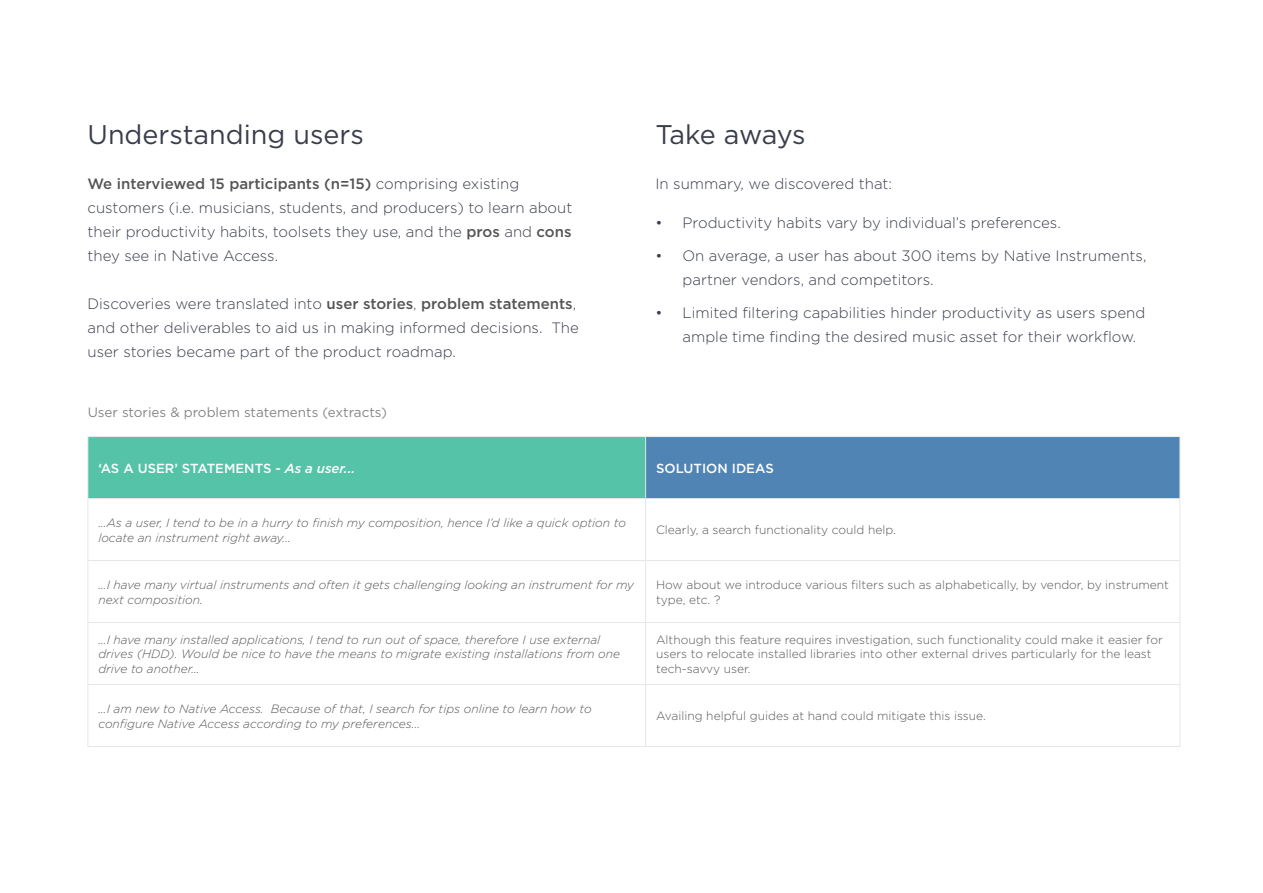
<style>
.page{position:relative;width:1263px;height:893px;background:#fff}
.page>*{position:absolute;margin:0;border:0;box-sizing:border-box;transform-origin:0 0}
.t1{font:27px "Gotham";color:#3a3e4b}
.t2{font:27px "Gotham";letter-spacing:-.02em;color:#3a3e4b}
.t3{font:300 15px/24px "Gotham";color:#3a3e4b}
.t4{font:13.5px "Gotham";color:#555}
.t5{font:500 13.2px "Gotham";color:#fff}
.t6{font:italic 300 12px/14.4px "Gotham";color:#231f20}
.t7{font:300 12px/14.4px "Gotham";color:#231f20}
.s1{font-weight:500;color:#555}
.s2{color:#555}
.s3{font-style:italic}
</style>
<div class="page">
<div style="left:88px;top:437px;width:558px;height:62px;background:#55c3a8"></div>
<div style="left:646px;top:437px;width:534px;height:62px;background:#4f84b5"></div>
<hr style="left:88px;top:436px;width:558px;height:1px;background:#dde0df">
<hr style="left:88px;top:437px;width:1px;height:61px;background:#dde0df">
<hr style="left:646px;top:436px;width:534px;height:1px;background:#dde0df">
<hr style="left:645px;top:437px;width:1px;height:61px;background:#dde0df">
<hr style="left:1179px;top:437px;width:1px;height:61px;background:#dde0df">
<hr style="left:88px;top:498px;width:558px;height:1px;background:#dde0df">
<hr style="left:88px;top:499px;width:1px;height:61px;background:#dde0df">
<hr style="left:646px;top:498px;width:534px;height:1px;background:#dde0df">
<hr style="left:645px;top:499px;width:1px;height:61px;background:#dde0df">
<hr style="left:1179px;top:499px;width:1px;height:61px;background:#dde0df">
<hr style="left:88px;top:560px;width:558px;height:1px;background:#dde0df">
<hr style="left:88px;top:561px;width:1px;height:61px;background:#dde0df">
<hr style="left:646px;top:560px;width:534px;height:1px;background:#dde0df">
<hr style="left:645px;top:561px;width:1px;height:61px;background:#dde0df">
<hr style="left:1179px;top:561px;width:1px;height:61px;background:#dde0df">
<hr style="left:88px;top:622px;width:558px;height:1px;background:#dde0df">
<hr style="left:88px;top:623px;width:1px;height:61px;background:#dde0df">
<hr style="left:646px;top:622px;width:534px;height:1px;background:#dde0df">
<hr style="left:645px;top:623px;width:1px;height:61px;background:#dde0df">
<hr style="left:1179px;top:623px;width:1px;height:61px;background:#dde0df">
<hr style="left:88px;top:684px;width:558px;height:1px;background:#dde0df">
<hr style="left:88px;top:685px;width:1px;height:61px;background:#dde0df">
<hr style="left:646px;top:684px;width:534px;height:1px;background:#dde0df">
<hr style="left:645px;top:685px;width:1px;height:61px;background:#dde0df">
<hr style="left:1179px;top:685px;width:1px;height:61px;background:#dde0df">
<hr style="left:88px;top:746px;width:558px;height:1px;background:#dde0df">
<hr style="left:646px;top:746px;width:534px;height:1px;background:#dde0df">
<h1 class="t1" style="left:88px;top:117px;width:278px">Understanding users</h1>
<p class="t3" style="left:88px;top:172px;width:486px"><span class="s1">We interviewed 15 participants (n=15)</span> comprising existing customers (i.e. musicians, students, and producers) to learn about their productivity habits, toolsets they use, and the <span class="s1">pros</span> and <span class="s1">cons </span>they see in Native Access.</p>
<p class="t3" style="left:88px;top:292px;width:493px">Discoveries were translated into <span class="s1">user stories</span><span class="s2">,</span> <span class="s1">problem statements</span>, and other deliverables to aid us in making informed decisions. The user stories became part of the product roadmap.</p>
<p class="t4" style="left:88px;top:404px;width:301px">User stories &amp; problem statements (extracts)</p>
<h1 class="t2" style="left:655px;top:117px;width:152px">Take aways</h1>
<p class="t3" style="left:655px;top:172px;width:238px">In summary, we discovered that:</p>
<p class="t3" style="left:655px;top:211px;width:407px">• Productivity habits vary by individual’s preferences.</p>
<p class="t3" style="left:682px;top:244px;width:465px;text-indent:-27px">• On average, a user has about 300 items by Native Instruments, partner vendors, and competitors.</p>
<p class="t3" style="left:682px;top:301px;width:464px;text-indent:-27px">• Limited filtering capabilities hinder productivity as users spend ample time finding the desired music asset for their workflow.</p>
<p class="t5" style="left:98px;top:459px;width:259px">‘AS A USER’ STATEMENTS - <span class="s3">As a user...</span></p>
<p class="t5" style="left:656px;top:459px;width:119px">SOLUTION IDEAS</p>
<p class="t6" style="left:98px;top:515px;width:529px">...As a user, I tend to be in a hurry to finish my composition, hence I’d like a quick option to locate an instrument right away...</p>
<p class="t7" style="left:656px;top:523px;width:241px">Clearly, a search functionality could help.</p>
<p class="t6" style="left:98px;top:577px;width:537px">...I have many virtual instruments and often it gets challenging looking an instrument for my next composition.</p>
<p class="t7" style="left:656px;top:577px;width:514px">How about we introduce various filters such as alphabetically, by vendor, by instrument type, etc. ?</p>
<p class="t6" style="left:98px;top:632px;width:523px">...I have many installed applications, I tend to run out of space, therefore I use external drives (HDD). Would be nice to have the means to migrate existing installations from one drive to another...</p>
<p class="t7" style="left:656px;top:632px;width:508px">Although this feature requires investigation, such functionality could make it easier for users to relocate installed libraries into other external drives particularly for the least tech-savvy user.</p>
<p class="t6" style="left:98px;top:701px;width:495px">...I am new to Native Access. Because of that, I search for tips online to learn how to configure Native Access according to my preferences...</p>
<p class="t7" style="left:656px;top:708px;width:331px">Availing helpful guides at hand could mitigate this issue.</p>
</div>
